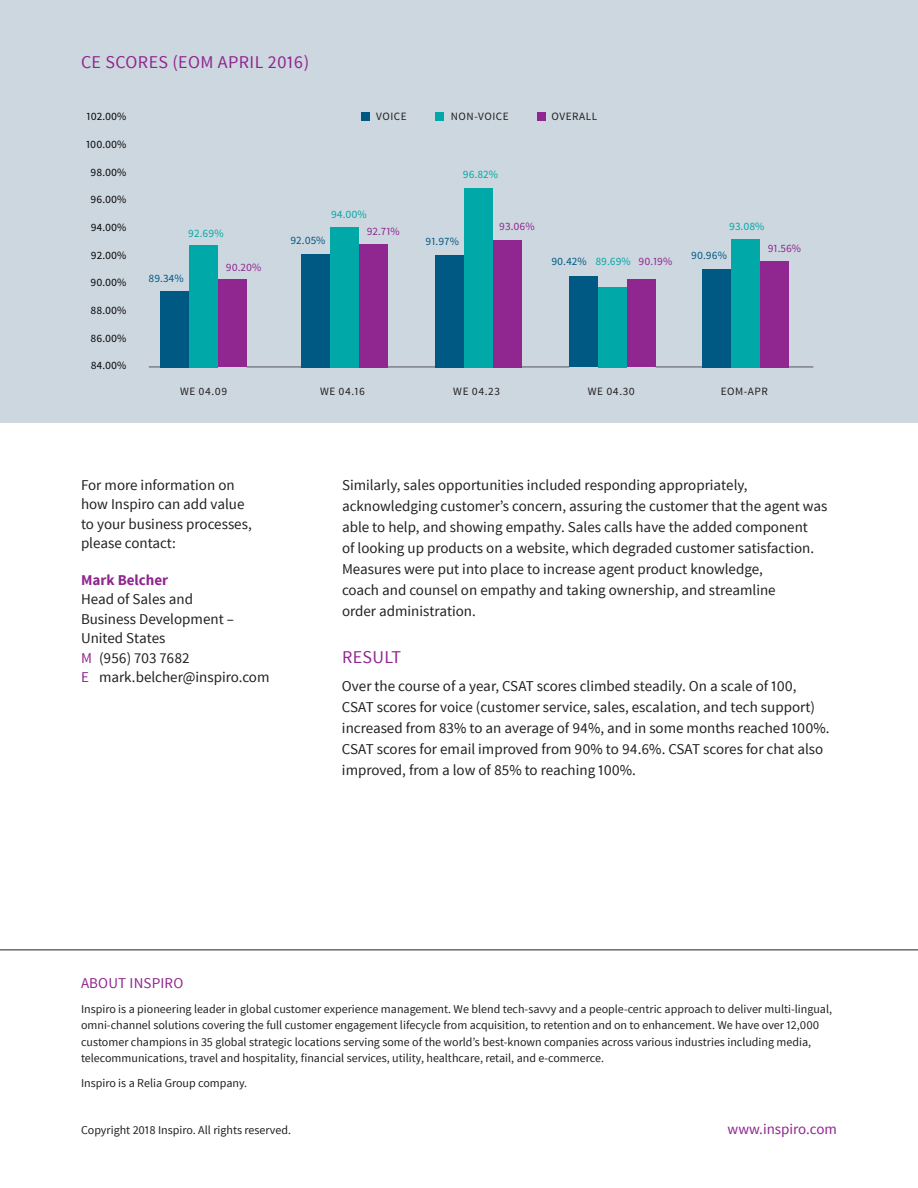
<style>
.page{position:relative;width:918px;height:1188px;background:#fff}
.page>*{position:absolute;margin:0;border:0;box-sizing:border-box;transform-origin:0 0}
.t1{font:18px "Source Sans Pro";letter-spacing:.02em;color:#90268f}
.t2{font:15px/21px "Source Sans Pro";color:#231f20}
.t3{font:15px "Source Sans Pro";letter-spacing:.005em;color:#90268f}
.t4{font:700 15px "Source Sans Pro";color:#90268f}
.t5{font:12px/16.5px "Source Sans Pro";color:#231f20}
.t6{font:11.25px "Source Sans Pro";color:#050504}
.t7{font:11.25px "Source Sans Pro";letter-spacing:.05em;color:#231f20}
.t8{font:11.25px "Source Sans Pro";color:#005983}
.t9{font:11.25px "Source Sans Pro";color:#00a9a7}
.t10{font:11.25px "Source Sans Pro";color:#90268f}
.s1{color:#00a9a7}
.s2{color:#90268f}
</style>
<div class="page">
<div style="left:0;top:0;width:918px;height:423px;background:#cdd7e0"></div>
<div style="left:160px;top:291px;width:29px;height:76px;background:#005983"></div>
<div style="left:189px;top:245px;width:29px;height:122px;background:#00a9a7"></div>
<div style="left:218px;top:280px;width:29px;height:87px;background:#90268f"></div>
<div style="left:302px;top:254px;width:28px;height:113px;background:#005983"></div>
<div style="left:330px;top:227px;width:29px;height:140px;background:#00a9a7"></div>
<div style="left:359px;top:244px;width:29px;height:123px;background:#90268f"></div>
<div style="left:435px;top:255px;width:29px;height:112px;background:#005983"></div>
<div style="left:464px;top:188px;width:29px;height:179px;background:#00a9a7"></div>
<div style="left:493px;top:240px;width:29px;height:127px;background:#90268f"></div>
<div style="left:569px;top:277px;width:29px;height:90px;background:#005983"></div>
<div style="left:598px;top:287px;width:29px;height:80px;background:#00a9a7"></div>
<div style="left:627px;top:280px;width:29px;height:87px;background:#90268f"></div>
<div style="left:702px;top:269px;width:29px;height:98px;background:#005983"></div>
<div style="left:731px;top:239px;width:29px;height:128px;background:#00a9a7"></div>
<div style="left:760px;top:261px;width:29px;height:106px;background:#90268f"></div>
<div style="left:361px;top:112px;width:8px;height:8px;background:#005983"></div>
<div style="left:436px;top:112px;width:8px;height:8px;background:#00a9a7"></div>
<div style="left:538px;top:112px;width:8px;height:8px;background:#90268f"></div>
<hr style="left:656px;top:367px;width:46px;height:1px;background:#231f20">
<hr style="left:522px;top:367px;width:47px;height:1px;background:#231f20">
<hr style="left:388px;top:367px;width:47px;height:1px;background:#231f20">
<hr style="left:247px;top:367px;width:55px;height:1px;background:#231f20">
<svg style="left:149px;top:367px;width:98px;height:1px"></svg>
<svg style="left:302px;top:367px;width:86px;height:1px"></svg>
<svg style="left:435px;top:367px;width:87px;height:1px"></svg>
<svg style="left:569px;top:367px;width:87px;height:1px"></svg>
<svg style="left:702px;top:367px;width:111px;height:1px"></svg>
<hr style="left:0;top:950px;width:918px;height:1px;background:#231f20">
<p class="t1" style="left:81px;top:50px;width:230px">CE SCORES (EOM APRIL 2016)</p>
<p class="t6" style="left:87px;top:110px;width:41px">102.00%</p>
<p class="t6" style="left:86px;top:137px;width:42px">100.00%</p>
<p class="t6" style="left:91px;top:165px;width:37px">98.00%</p>
<p class="t7" style="left:376px;top:109px;width:32px">VOICE</p>
<p class="t7" style="left:451px;top:109px;width:59px">NON-VOICE</p>
<p class="t7" style="left:551px;top:109px;width:47px">OVERALL</p>
<p class="t9" style="left:463px;top:167px;width:37px">96.82%</p>
<p class="t6" style="left:91px;top:193px;width:37px">96.00%</p>
<p class="t6" style="left:91px;top:220px;width:37px">94.00%</p>
<p class="t6" style="left:91px;top:248px;width:37px">92.00%</p>
<p class="t6" style="left:90px;top:276px;width:37px">90.00%</p>
<p class="t6" style="left:91px;top:303px;width:37px">88.00%</p>
<p class="t6" style="left:91px;top:331px;width:37px">86.00%</p>
<p class="t6" style="left:91px;top:359px;width:37px">84.00%</p>
<p class="t9" style="left:188px;top:226px;width:37px">92.69%</p>
<p class="t8" style="left:148px;top:271px;width:37px">89.34%</p>
<p class="t10" style="left:226px;top:261px;width:37px">90.20%</p>
<p class="t9" style="left:331px;top:207px;width:37px">94.00%</p>
<p class="t8" style="left:290px;top:233px;width:37px">92.05%</p>
<p class="t10" style="left:367px;top:224px;width:35px">92.71%</p>
<p class="t8" style="left:426px;top:234px;width:35px">91.97%</p>
<p class="t10" style="left:499px;top:220px;width:37px">93.06%</p>
<p class="t8" style="left:551px;top:254px;width:123px">90.42% <span class="s1">89.69%</span> <span class="s2">90.19%</span></p>
<p class="t9" style="left:729px;top:219px;width:37px">93.08%</p>
<p class="t8" style="left:691px;top:248px;width:37px">90.96%</p>
<p class="t10" style="left:768px;top:241px;width:35px">91.56%</p>
<p class="t7" style="left:180px;top:384px;width:49px">WE 04.09</p>
<p class="t7" style="left:320px;top:384px;width:47px">WE 04.16</p>
<p class="t7" style="left:453px;top:384px;width:48px">WE 04.23</p>
<p class="t7" style="left:588px;top:384px;width:49px">WE 04.30</p>
<p class="t7" style="left:721px;top:384px;width:49px">EOM-APR</p>
<p class="t2" style="left:81px;top:475px;width:172px;line-height:19.5px">For more information on how Inspiro can add value to your business processes, please contact:</p>
<p class="t4" style="left:81px;top:570px;width:89px">Mark Belcher</p>
<p class="t2" style="left:81px;top:590px;width:190px;line-height:19.5px">Head of Sales and<br>Business Development –<br>United States<br><span class="s2">M</span> (956) 703 7682<br><span class="s2">E</span> mark.belcher@inspiro.com</p>
<p class="t2" style="left:342px;top:474px;width:487px">Similarly, sales opportunities included responding appropriately, acknowledging customer’s concern, assuring the customer that the agent was able to help, and showing empathy. Sales calls have the added component<br>of looking up products on a website, which degraded customer satisfaction.<br>Measures were put into place to increase agent product knowledge,<br>coach and counsel on empathy and taking ownership, and streamline<br>order administration.</p>
<p class="t1" style="left:342px;top:646px;width:61px">RESULT</p>
<p class="t2" style="left:342px;top:676px;width:489px">Over the course of a year, CSAT scores climbed steadily. On a scale of 100, CSAT scores for voice (customer service, sales, escalation, and tech support) increased from 83% to an average of 94%, and in some months reached 100%.<br>CSAT scores for email improved from 90% to 94.6%. CSAT scores for chat also improved, from a low of 85% to reaching 100%.</p>
<p class="t3" style="left:81px;top:973px;width:104px">ABOUT INSPIRO</p>
<p class="t5" style="left:81px;top:1001px;width:753px">Inspiro is a pioneering leader in global customer experience management. We blend tech-savvy and a people-centric approach to deliver multi-lingual, omni-channel solutions covering the full customer engagement lifecycle from acquisition, to retention and on to enhancement. We have over 12,000 customer champions in 35 global strategic locations serving some of the world’s best-known companies across various industries including media, telecommunications, travel and hospitality, financial services, utility, healthcare, retail, and e-commerce.</p>
<p class="t5" style="left:81px;top:1075px;width:168px">Inspiro is a Relia Group company.</p>
<p class="t5" style="left:81px;top:1122px;width:212px">Copyright 2018 Inspiro. All rights reserved.</p>
<p class="t3" style="left:728px;top:1120px;width:111px">www.inspiro.com</p>
</div>
